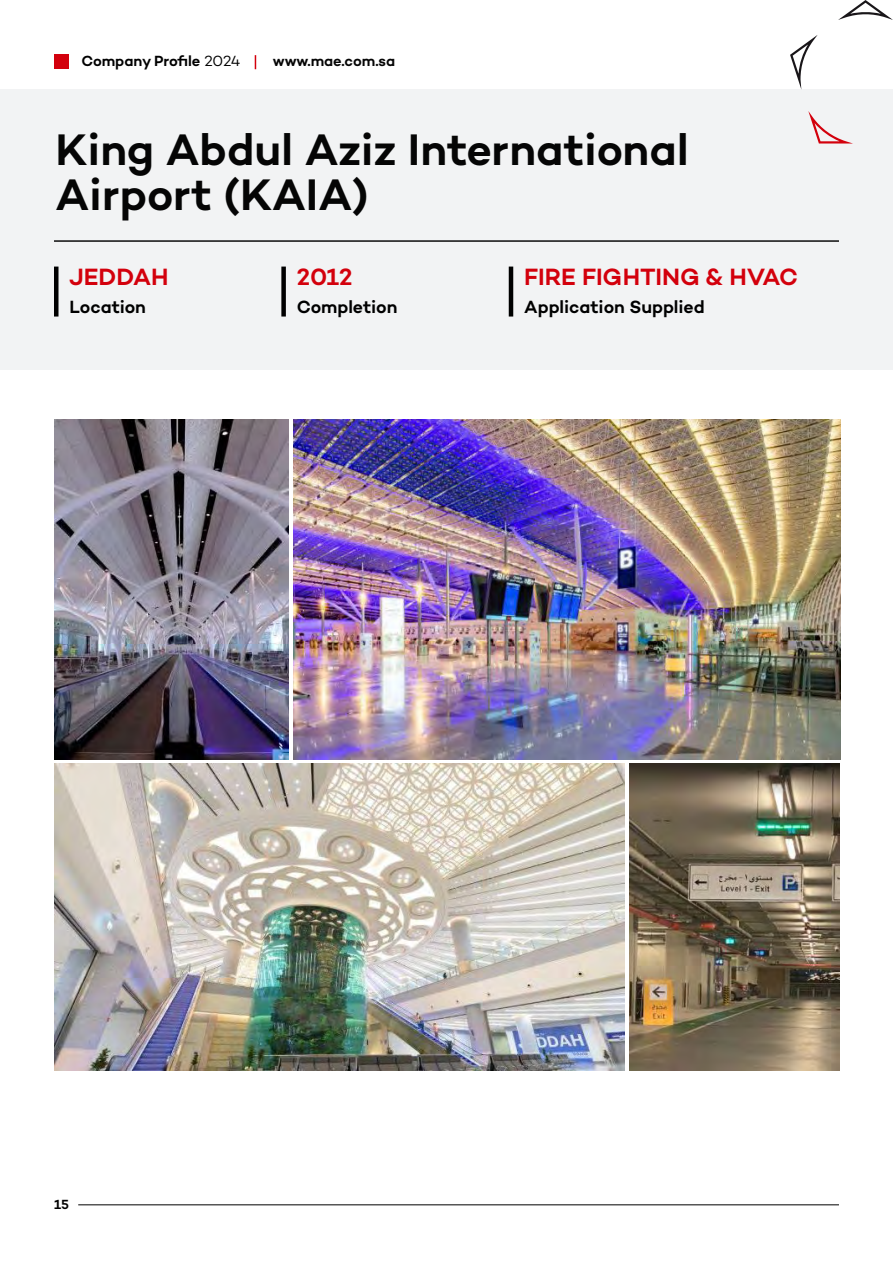
<style>
.page{position:relative;width:893px;height:1263px;background:#fff}
.page>*{position:absolute;margin:0;border:0;box-sizing:border-box;transform-origin:0 0}
.t1{font:600 45px/45px "Campton";color:#050505}
.t2{font:600 24px "Campton";color:#d3000c}
.t3{font:600 18px "Campton";color:#000}
.t4{font:600 15px "Campton";letter-spacing:-.005em;color:#000}
.t5{font:600 15px "Campton";color:#050505}
.t6{font:600 13.5px "Campton";color:#000}
.s1{font-weight:400}
</style>
<div class="page">
<div style="left:54px;top:54px;width:15px;height:15px;background:#d3000c"></div>
<svg style="left:255px;top:55px;width:1px;height:14px"></svg>
<hr style="left:78px;top:1204px;width:761px;height:1px;background:#000">
<hr style="left:0;top:89px;width:1px;height:281px;background:#f2f3f4">
<div style="left:1px;top:89px;width:892px;height:281px;background:#f2f3f4"></div>
<img style="left:293px;top:419px;width:547px;height:340px">
<img style="left:54px;top:419px;width:235px;height:340px">
<img style="left:629px;top:764px;width:210px;height:306px">
<img style="left:54px;top:764px;width:570px;height:306px">
<hr style="left:54px;top:240px;width:785px;height:2px;background:#0c0c0c">
<hr style="left:54px;top:267px;width:4px;height:49px;background:#000">
<div style="left:281px;top:267px;width:5px;height:49px;background:#000"></div>
<hr style="left:509px;top:267px;width:4px;height:49px;background:#000">
<svg style="left:808px;top:111px;width:45px;height:33px"></svg>
<svg style="left:790px;top:35px;width:28px;height:55px"></svg>
<svg style="left:838px;top:0;width:55px;height:20px"></svg>
<p class="t4" style="left:81px;top:51px;width:160px">Company Profile <span class="s1">2024</span></p>
<p class="t5" style="left:273px;top:51px;width:124px">www.mae.com.sa</p>
<p class="t1" style="left:55px;top:127px;width:635px">King Abdul Aziz International<br>Airport (KAIA)</p>
<p class="t2" style="left:69px;top:262px;width:101px">JEDDAH</p>
<p class="t2" style="left:297px;top:262px;width:57px">2012</p>
<p class="t2" style="left:524px;top:262px;width:276px">FIRE FIGHTING &amp; HVAC</p>
<p class="t3" style="left:69px;top:296px;width:78px">Location</p>
<p class="t3" style="left:297px;top:296px;width:102px">Completion</p>
<p class="t3" style="left:524px;top:296px;width:182px">Application Supplied</p>
<p class="t6" style="left:54px;top:1196px;width:16px">15</p>
</div>
